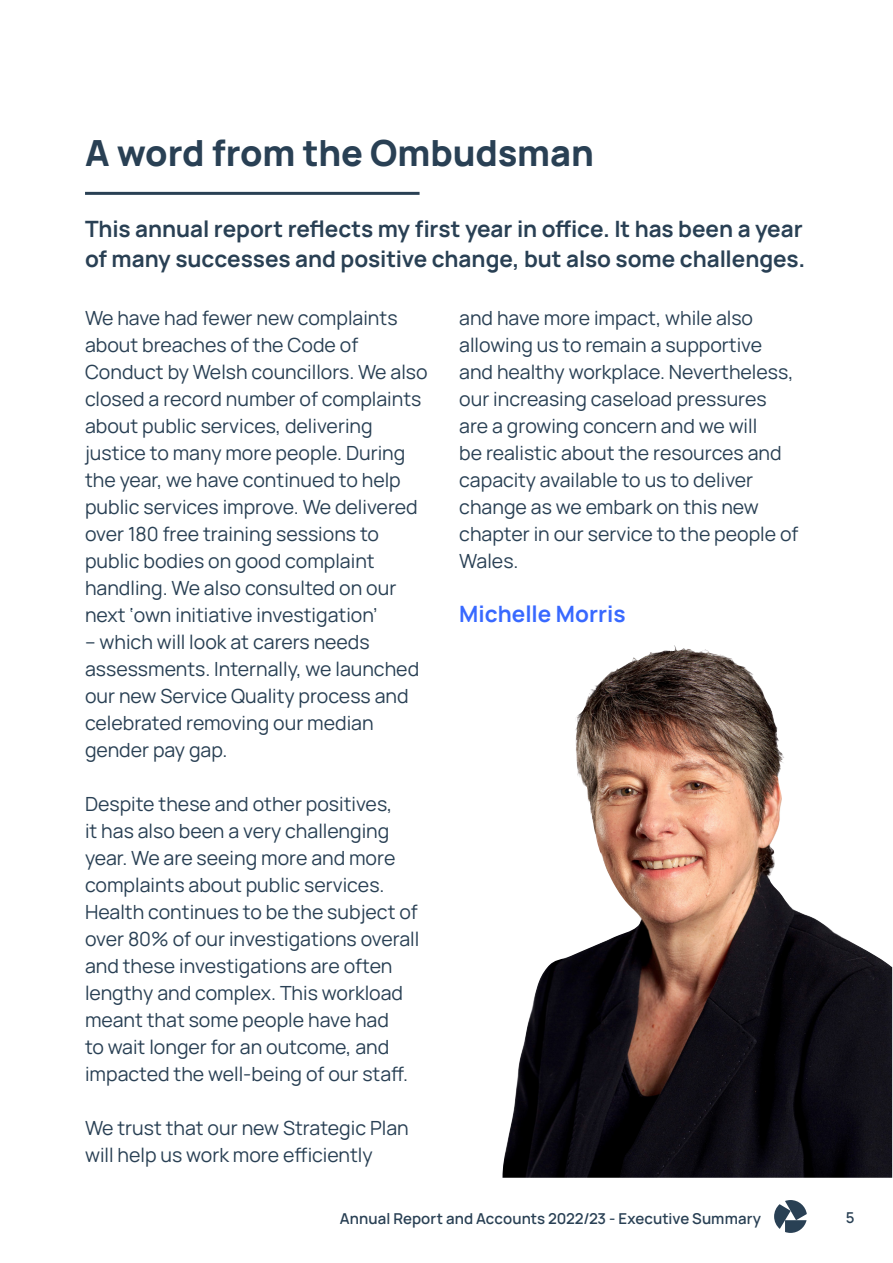
<style>
.page{position:relative;width:893px;height:1263px;background:#fff}
.page>*{position:absolute;margin:0;border:0;box-sizing:border-box;transform-origin:0 0}
.PSOW_Main_Heading{font:800 36px "Manrope";letter-spacing:-.005em;color:#294054}
.PSOW_Lead_Paragraph{font:700 22.5px/30px "Manrope";color:#294054}
.PSOW_Normal{font:700 22.5px "Manrope";color:#3869ff}
.PSOW_Normal-2{font:19.5px/27px "Manrope";color:#294054}
.t1{font:600 15px "Manrope";letter-spacing:.005em;color:#294054}
</style>
<div class="page">
<svg style="left:774px;top:1200px;width:33px;height:33px"></svg>
<hr style="left:85px;top:192px;width:335px;height:3px;background:#294054">
<img style="left:502px;top:645px;width:390px;height:533px">
<p class="PSOW_Main_Heading" style="left:85px;top:128px;width:510px">A word from the Ombudsman</p>
<p class="PSOW_Lead_Paragraph" style="left:85px;top:213px;width:722px">This annual report reflects my first year in office. It has been a year of many successes and positive change, but also some challenges.</p>
<p class="PSOW_Normal-2" style="left:85px;top:303px;width:344px">We have had fewer new complaints about breaches of the Code of Conduct by Welsh councillors. We also closed a record number of complaints about public services, delivering justice to many more people. During the year, we have continued to help public services improve. We delivered over 180 free training sessions to public bodies on good complaint handling. We also consulted on our next ‘own initiative investigation’</p>
<p class="PSOW_Normal-2" style="left:85px;top:627px;width:336px">– which will look at carers needs assessments. Internally, we launched our new Service Quality process and celebrated removing our median gender pay gap.</p>
<p class="PSOW_Normal-2" style="left:85px;top:789px;width:336px">Despite these and other positives,<br>it has also been a very challenging year. We are seeing more and more complaints about public services.<br>Health continues to be the subject of over 80% of our investigations overall and these investigations are often lengthy and complex. This workload meant that some people have had<br>to wait longer for an outcome, and impacted the well-being of our staff.</p>
<p class="PSOW_Normal-2" style="left:85px;top:1113px;width:325px">We trust that our new Strategic Plan will help us work more efficiently</p>
<p class="PSOW_Normal-2" style="left:459px;top:303px;width:341px">and have more impact, while also allowing us to remain a supportive and healthy workplace. Nevertheless, our increasing caseload pressures are a growing concern and we will<br>be realistic about the resources and capacity available to us to deliver change as we embark on this new chapter in our service to the people of<br>Wales.</p>
<p class="PSOW_Normal" style="left:459px;top:598px;width:168px">Michelle Morris</p>
<p class="t1" style="left:340px;top:1208px;width:423px">Annual Report and Accounts 2022/23 - Executive Summary</p>
<p class="t1" style="left:846px;top:1206px;width:10px">5</p>
</div>
